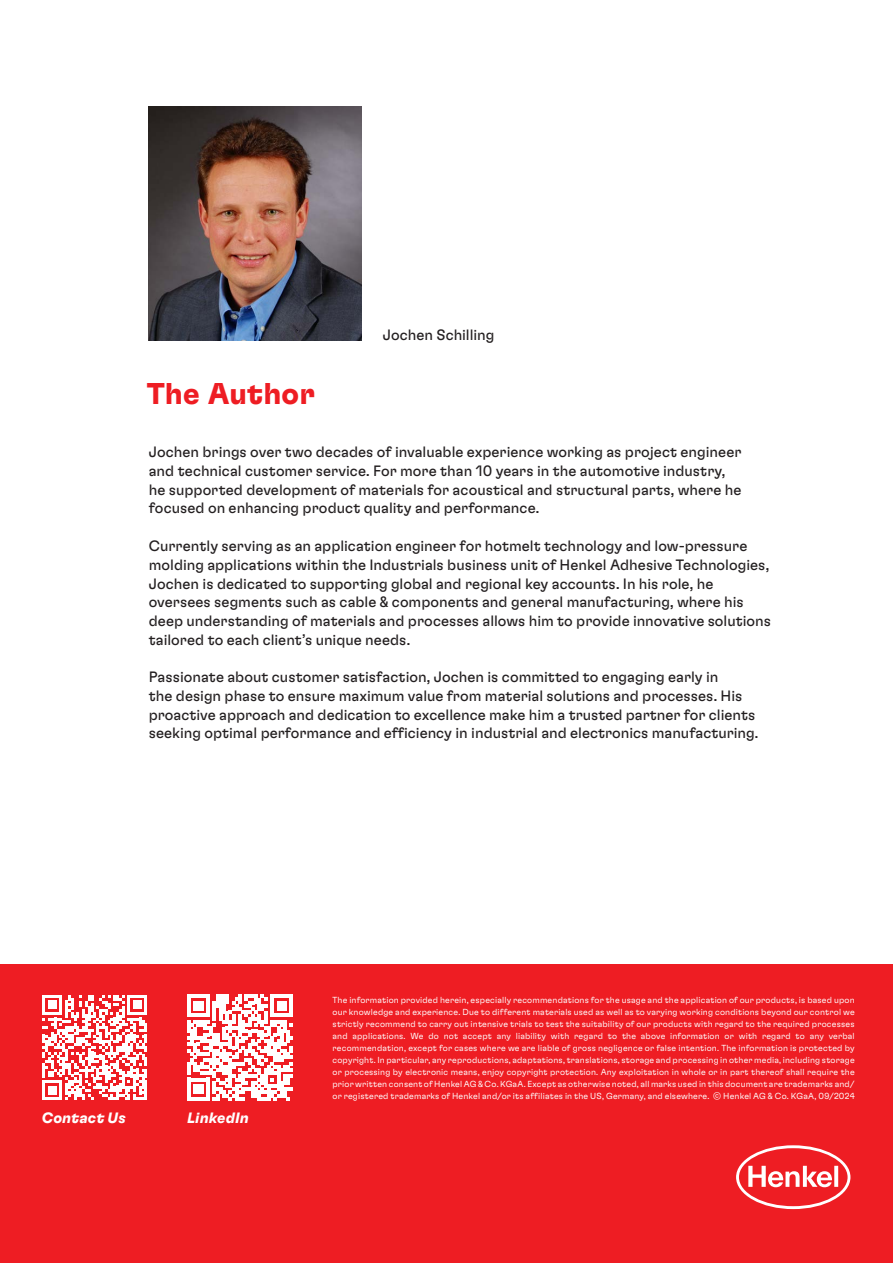
<style>
.page{position:relative;width:893px;height:1263px;background:#fff}
.page>*{position:absolute;margin:0;border:0;box-sizing:border-box;transform-origin:0 0}
.GTF_Bold_20_23_Head_red{font:700 30px "Henkel GT Flexa";letter-spacing:.005em;color:#ee1d23}
.GTF_Reg_10_12_5{font:15px/18.8px "Henkel GT Flexa";color:#231f20}
.GTF_Reg_10_12{font:italic 700 15px "Henkel GT Flexa";letter-spacing:.005em;color:#fff}
.t1{font:300 8.7px/12px "Henkel GT Flexa";letter-spacing:.02em;color:#fff;text-align:justify}
</style>
<div class="page">
<div style="left:0;top:964px;width:893px;height:299px;background:#ee1d23"></div>
<img style="left:149px;top:106px;width:212px;height:234px">
<svg style="left:42px;top:995px;width:105px;height:105px"></svg>
<hr style="left:144px;top:1080px;width:3px;height:20px;background:#fff">
<svg style="left:187px;top:994px;width:106px;height:106px"></svg>
<svg style="left:736px;top:1145px;width:114px;height:64px"></svg>
<p class="GTF_Bold_20_23_Head_red" style="left:147px;top:375px;width:169px">The Author</p>
<p class="GTF_Reg_10_12_5" style="left:383px;top:325px;width:113px">Jochen Schilling</p>
<p class="GTF_Reg_10_12_5" style="left:149px;top:442px;width:594px">Jochen brings over two decades of invaluable experience working as project engineer and technical customer service. For more than 10 years in the automotive industry, he supported development of materials for acoustical and structural parts, where he focused on enhancing product quality and performance.</p>
<p class="GTF_Reg_10_12_5" style="left:149px;top:536px;width:624px">Currently serving as an application engineer for hotmelt technology and low-pressure molding applications within the Industrials business unit of Henkel Adhesive Technologies, Jochen is dedicated to supporting global and regional key accounts. In his role, he oversees segments such as cable &amp; components and general manufacturing, where his deep understanding of materials and processes allows him to provide innovative solutions tailored to each client’s unique needs.</p>
<p class="GTF_Reg_10_12_5" style="left:149px;top:667px;width:611px">Passionate about customer satisfaction, Jochen is committed to engaging early in<br>the design phase to ensure maximum value from material solutions and processes. His proactive approach and dedication to excellence make him a trusted partner for clients seeking optimal performance and efficiency in industrial and electronics manufacturing.</p>
<p class="GTF_Reg_10_12" style="left:42px;top:1109px;width:85px">Contact Us</p>
<p class="GTF_Reg_10_12" style="left:187px;top:1109px;width:63px">LinkedIn</p>
<p class="t1" style="left:333px;top:994px;width:524px">The information provided herein, especially recommendations for the usage and the application of our products, is based upon our knowledge and experience. Due to different materials used as well as to varying working conditions beyond our control we strictly recommend to carry out intensive trials to test the suitability of our products with regard to the required processes and applications. We do not accept any liability with regard to the above information or with regard to any verbal recommendation, except for cases where we are liable of gross negligence or false intention. The information is protected by copyright. In particular, any reproductions, adaptations, translations, storage and processing in other media, including storage or processing by electronic means, enjoy copyright protection. Any exploitation in whole or in part thereof shall require the prior written consent of Henkel AG &amp; Co. KGaA. Except as otherwise noted, all marks used in this document are trademarks and/ or registered trademarks of Henkel and/or its affiliates in the US, Germany, and elsewhere. © Henkel AG &amp; Co. KGaA, 09/2024</p>
</div>
